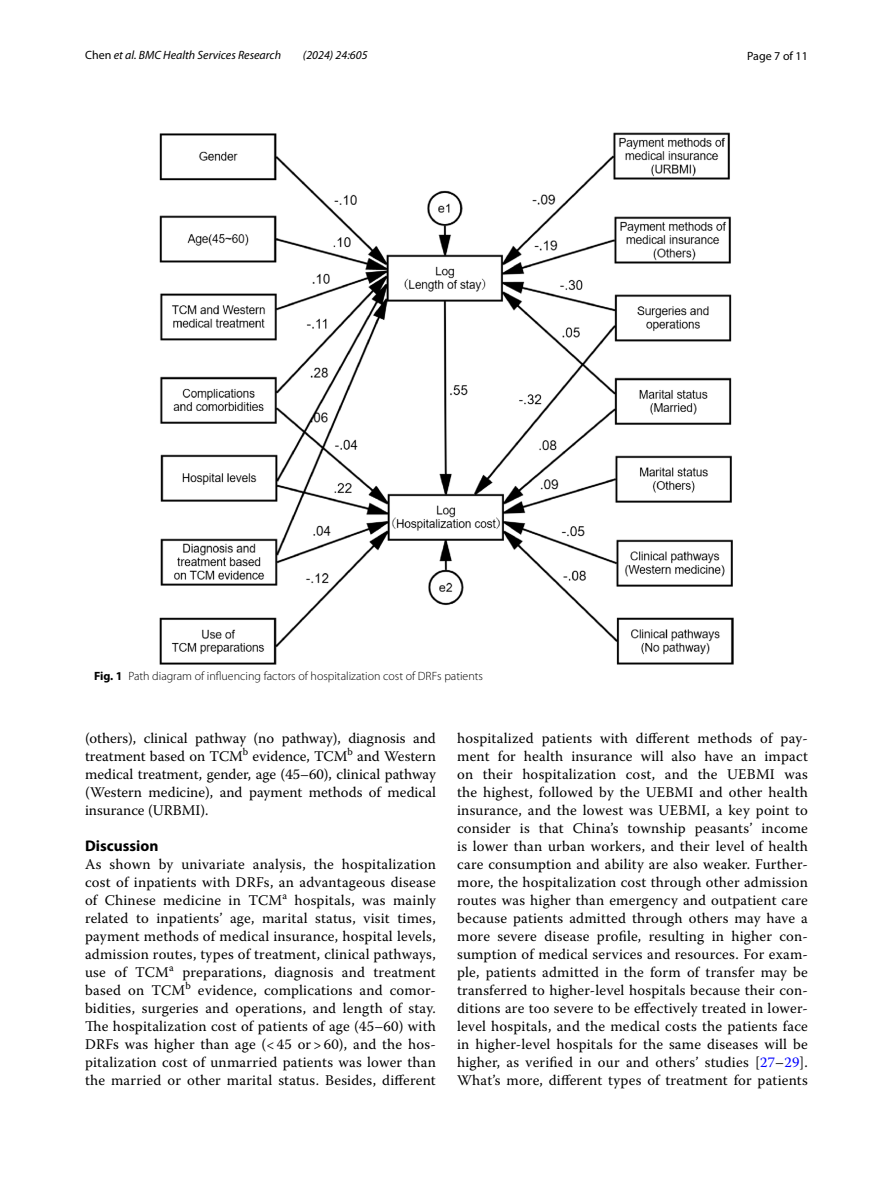
<style>
.page{position:relative;width:893px;height:1187px;background:#fff}
.page>*{position:absolute;margin:0;border:0;box-sizing:border-box;transform-origin:0 0}
.t1{font:700 15.45px "Myriad Pro";color:#000}
.t2{font:14.7px/18px "Warnock Pro";letter-spacing:.015em;color:#000;text-align:justify}
.t3{font:300 12px "Myriad Pro";color:#000}
.t4{font:italic 12px "Myriad Pro";color:#000}
.t5{font:12px "Myriad Pro";color:#000}
.s1{font-style:normal}
.s2{font-weight:700}
.s3{color:#00f}
</style>
<div class="page">
<img style="left:159px;top:133px;width:575px;height:532px">
<p class="t4" style="left:85px;top:48px;width:198px"><span class="s1">Chen</span> et al. BMC Health Services Research</p>
<p class="t4" style="left:303px;top:48px;width:66px">(2024) 24:605</p>
<p class="t5" style="left:747px;top:48px;width:62px">Page 7 of 11</p>
<p class="t3" style="left:94px;top:669px;width:390px"><span class="s2">Fig. 1</span> Path diagram of influencing factors of hospitalization cost of DRFs patients</p>
<p class="t2" style="left:85px;top:728px;width:352px">(others), clinical pathway (no pathway), diagnosis and treatment based on TCM<sup>b</sup> evidence, TCM<sup>b</sup> and Western medical treatment, gender, age (45–60), clinical pathway (Western medicine), and payment methods of medical insurance (URBMI).</p>
<p class="t1" style="left:85px;top:835px;width:75px">Discussion</p>
<p class="t2" style="left:85px;top:854px;width:352px">As shown by univariate analysis, the hospitalization cost of inpatients with DRFs, an advantageous disease of Chinese medicine in TCM<sup>a</sup> hospitals, was mainly related to inpatients’ age, marital status, visit times, payment methods of medical insurance, hospital levels, admission routes, types of treatment, clinical pathways, use of TCM<sup>a</sup> preparations, diagnosis and treatment based on TCM<sup>b</sup> evidence, complications and comor&shy;bidities, surgeries and operations, and length of stay.<br>The hospitalization cost of patients of age (45–60) with DRFs was higher than age (&lt; 45 or &gt; 60), and the hos&shy;pitalization cost of unmarried patients was lower than the married or other marital status. Besides, different</p>
<p class="t2" style="left:457px;top:728px;width:352px">hospitalized patients with different methods of pay&shy;ment for health insurance will also have an impact on their hospitalization cost, and the UEBMI was the highest, followed by the UEBMI and other health insurance, and the lowest was UEBMI, a key point to consider is that China’s township peasants’ income is lower than urban workers, and their level of health care consumption and ability are also weaker. Further&shy;more, the hospitalization cost through other admission routes was higher than emergency and outpatient care because patients admitted through others may have a more severe disease profile, resulting in higher con&shy;sumption of medical services and resources. For exam&shy;ple, patients admitted in the form of transfer may be transferred to higher-level hospitals because their con&shy;ditions are too severe to be effectively treated in lower&shy;level hospitals, and the medical costs the patients face in higher-level hospitals for the same diseases will be higher, as verified in our and others’ studies [<span class="s3">27</span>–<span class="s3">29</span>].<br>What’s more, different types of treatment for patients</p>
</div>
